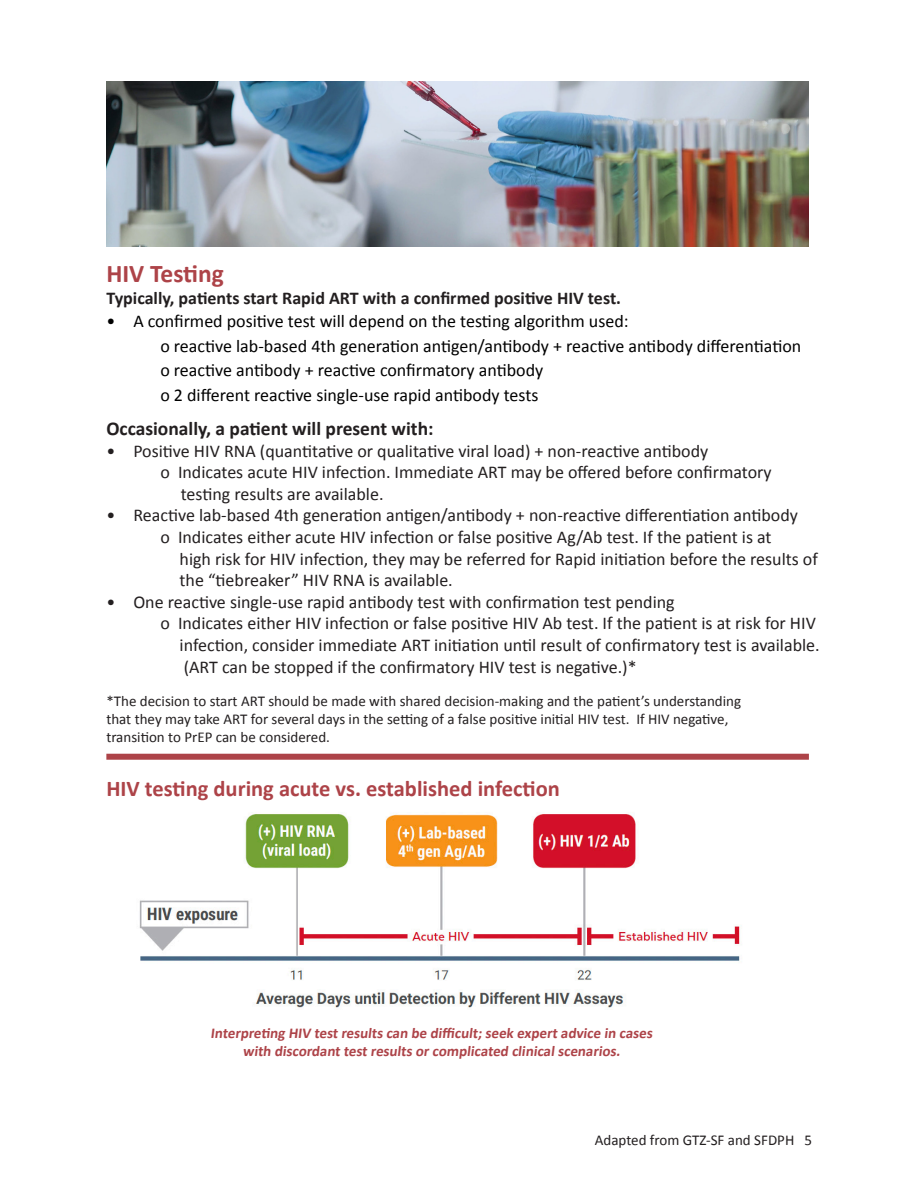
<style>
.page{position:relative;width:918px;height:1188px;background:#fff}
.page>*{position:absolute;margin:0;border:0;box-sizing:border-box;transform-origin:0 0}
.t1{font:700 25.5px "Calibri";color:#ad4348}
.t2{font:700 22.5px "Calibri";color:#ad4348}
.t3{font:700 19.5px "Calibri";color:#231f20}
.t4{font:18px/21.6px "Calibri";color:#231f20}
.t5{font:18px/24.6px "Calibri";color:#000}
.t6{font:700 18px "Calibri";color:#231f20}
.t7{font:15px/18px "Calibri";color:#231f20}
.t8{font:700 15px/18px "Calibri";color:#ad4348;text-align:center}
</style>
<div class="page">
<img style="left:106px;top:82px;width:703px;height:164px">
<div style="left:106px;top:754px;width:703px;height:6px;background:#ad4348"></div>
<img style="left:139px;top:814px;width:603px;height:194px">
<p class="t1" style="left:106px;top:256px;width:119px">HIV Testing</p>
<p class="t6" style="left:106px;top:285px;width:516px">Typically, patients start Rapid ART with a confirmed positive HIV test.</p>
<p class="t5" style="left:160px;top:309px;width:642px;text-indent:-54px">• A confirmed positive test will depend on the testing algorithm used:<br>o reactive lab-based 4th generation antigen/antibody + reactive antibody differentiation</p>
<p class="t5" style="left:160px;top:358px;width:384px">o reactive antibody + reactive confirmatory antibody</p>
<p class="t5" style="left:160px;top:383px;width:380px">o 2 different reactive single-use rapid antibody tests</p>
<p class="t3" style="left:106px;top:415px;width:329px">Occasionally, a patient will present with:</p>
<p class="t4" style="left:106px;top:440px;width:603px">• Positive HIV RNA (quantitative or qualitative viral load) + non-reactive antibody</p>
<p class="t4" style="left:181px;top:461px;width:593px;text-indent:-20px">o Indicates acute HIV infection. Immediate ART may be offered before confirmatory testing results are available.</p>
<p class="t4" style="left:106px;top:505px;width:693px">• Reactive lab-based 4th generation antigen/antibody + non-reactive differentiation antibody</p>
<p class="t4" style="left:180px;top:526px;width:640px;text-indent:-19px">o Indicates either acute HIV infection or false positive Ag/Ab test. If the patient is at<br>high risk for HIV infection, they may be referred for Rapid initiation before the results of</p>
<p class="t4" style="left:180px;top:569px;width:275px">the “tiebreaker” HIV RNA is available.</p>
<p class="t4" style="left:106px;top:591px;width:570px">• One reactive single-use rapid antibody test with confirmation test pending</p>
<p class="t4" style="left:160px;top:613px;width:657px">o Indicates either HIV infection or false positive HIV Ab test. If the patient is at risk for HIV</p>
<p class="t4" style="left:180px;top:634px;width:642px">infection, consider immediate ART initiation until result of confirmatory test is available. (ART can be stopped if the confirmatory HIV test is negative.)*</p>
<p class="t7" style="left:106px;top:692px;width:636px">*The decision to start ART should be made with shared decision-making and the patient’s understanding that they may take ART for several days in the setting of a false positive initial HIV test. If HIV negative, transition to PrEP can be considered.</p>
<p class="t2" style="left:106px;top:773px;width:455px">HIV testing during acute vs. established infection</p>
<p class="t8" style="left:211px;top:1024px;width:446px">Interpreting HIV test results can be difficult; seek expert advice in cases with discordant test results or complicated clinical scenarios.</p>
<p class="t7" style="left:595px;top:1131px;width:219px">Adapted from GTZ-SF and SFDPH 5</p>
</div>
